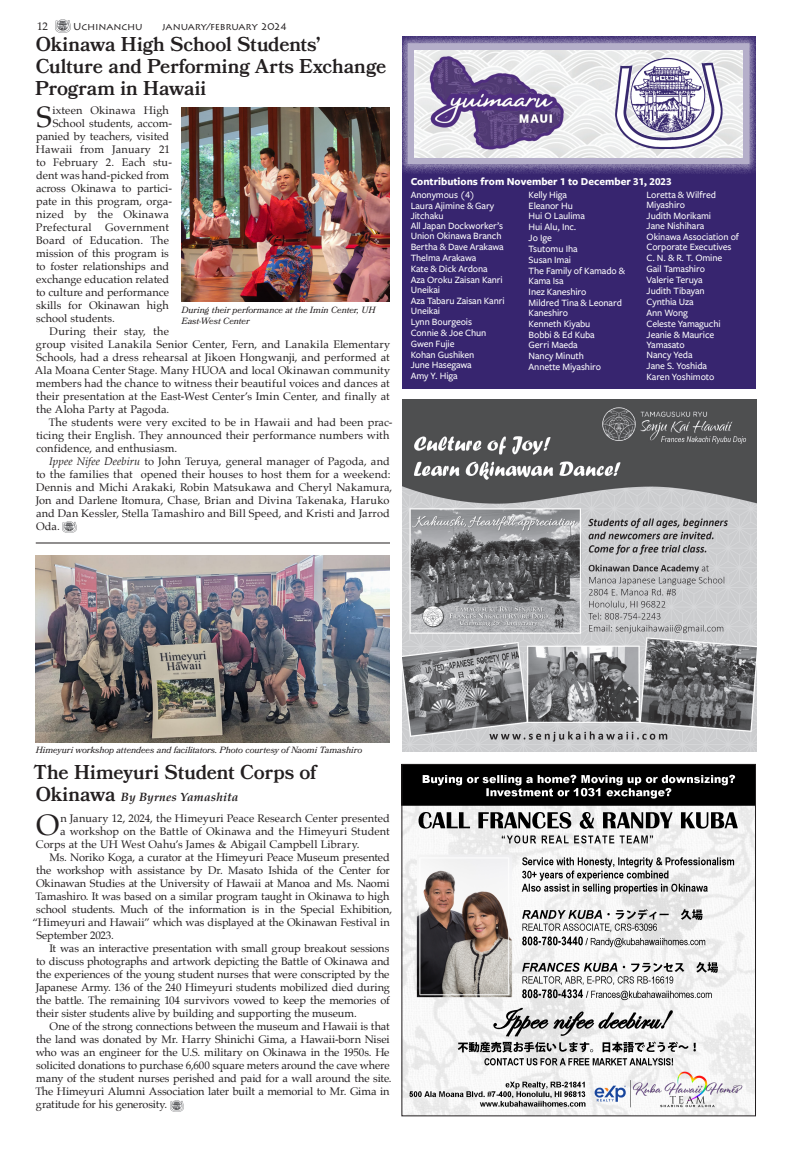
<style>
.page{position:relative;width:792px;height:1152px;background:#fff}
.page>*{position:absolute;margin:0;border:0;box-sizing:border-box;transform-origin:0 0}
.Body-First_Paragraph{font:29.6px "Palatino";color:#231f20}
.Title_2nd_Story_Header{font:600 20px/22px "Bookmania";letter-spacing:-.005em;color:#231f20}
.Title_2nd_Story_Header-2{font:italic 700 12px "Palatino";letter-spacing:.01em;color:#231f20}
.Body_Indent{font:11px/13px "Palatino";color:#231f20}
.Body-First_Paragraph-2{font:11px "Palatino";color:#231f20}
.t1{font:700 11px "Freight Sans Pro";color:#fff}
.Body-First_Paragraph-3{font:11px "Palatino";letter-spacing:.025em;color:#231f20}
.Body-First_Paragraph-4{font:11px "Palatino";letter-spacing:.02em;color:#231f20}
.t2{font:500 10px/10.9px "Freight Sans Pro";letter-spacing:-.01em;color:#fff}
.t3{font:10px "Lithos Pro";letter-spacing:-.015em;color:#231f20}
.t4{font:italic 9px/11px "Bookmania";letter-spacing:-.01em;color:#231f20}
.s1{font-style:italic}
.s2{font-family:"Bookmania";font-weight:600;font-style:normal;font-size:20px}
</style>
<div class="page">
<img style="left:56px;top:20px;width:14px;height:13px">
<img style="left:402px;top:399px;width:354px;height:352px">
<img style="left:404px;top:766px;width:350px;height:348px">
<div style="left:402px;top:764px;width:354px;height:352px;border:1px solid #231f20"></div>
<div style="left:402px;top:36px;width:354px;height:352px;background:#37256f"></div>
<div style="left:402px;top:36px;width:354px;height:138px;background:#fff;opacity:.5"></div>
<div style="left:408px;top:43px;width:342px;height:121px;border:7px solid #b5afca"></div>
<img style="left:414px;top:50px;width:243px;height:107px">
<img style="left:657px;top:50px;width:86px;height:107px">
<img style="left:630px;top:58px;width:79px;height:75px">
<img style="left:181px;top:108px;width:209px;height:193px">
<svg style="left:63px;top:522px;width:13px;height:11px"></svg>
<img style="left:36px;top:556px;width:354px;height:186px">
<svg style="left:170px;top:1100px;width:13px;height:11px"></svg>
<hr style="left:36px;top:543px;width:354px;height:1px;background:#231f20">
<p class="Body_Indent" style="left:37px;top:20px;width:12px">12</p>
<p class="t3" style="left:73px;top:21px;width:71px">Uchinanchu</p>
<p class="t3" style="left:162px;top:21px;width:127px">january/february 2024</p>
<p class="Title_2nd_Story_Header" style="left:35px;top:33px;width:353px">Okinawa High School Students’<br>Culture and Performing Arts Exchange<br>Program in Hawaii</p>
<p class="Body-First_Paragraph" style="left:36px;top:92px;width:17px">S</p>
<p class="Body-First_Paragraph-2" style="left:52px;top:101px;width:118px">ixteen Okinawa High</p>
<p class="Body-First_Paragraph-2" style="left:53px;top:114px;width:121px">School students, accom-</p>
<p class="Body-First_Paragraph-2" style="left:36px;top:127px;width:135px">panied by teachers, visited</p>
<p class="Body-First_Paragraph-2" style="left:36px;top:140px;width:136px">Hawaii from January 21</p>
<p class="Body-First_Paragraph-2" style="left:36px;top:153px;width:138px">to February 2. Each stu-</p>
<p class="Body-First_Paragraph-2" style="left:36px;top:166px;width:135px">dent was hand-picked from</p>
<p class="Body-First_Paragraph-2" style="left:36px;top:179px;width:137px">across Okinawa to partici-</p>
<p class="Body-First_Paragraph-2" style="left:36px;top:192px;width:137px">pate in this program, orga-</p>
<p class="Body-First_Paragraph-4" style="left:36px;top:205px;width:134px">nized by the Okinawa</p>
<p class="Body-First_Paragraph-3" style="left:36px;top:218px;width:135px">Prefectural Government</p>
<p class="Body-First_Paragraph-2" style="left:36px;top:231px;width:134px">Board of Education. The</p>
<p class="Body-First_Paragraph-2" style="left:36px;top:244px;width:134px">mission of this program is</p>
<p class="Body-First_Paragraph-2" style="left:36px;top:257px;width:135px">to foster relationships and</p>
<p class="Body-First_Paragraph-2" style="left:36px;top:270px;width:134px">exchange education related</p>
<p class="Body-First_Paragraph-2" style="left:36px;top:283px;width:135px">to culture and performance</p>
<p class="Body-First_Paragraph-2" style="left:36px;top:296px;width:134px">skills for Okinawan high</p>
<p class="Body-First_Paragraph-2" style="left:36px;top:309px;width:80px">school students.</p>
<p class="Body_Indent" style="left:35px;top:325px;width:357px;text-indent:15px">During their stay, the<br>group visited Lanakila Senior Center, Fern, and Lanakila Elementary Schools, had a dress rehearsal at Jikoen Hongwanji, and performed at Ala Moana Center Stage. Many HUOA and local Okinawan community members had the chance to witness their beautiful voices and dances at their presentation at the East-West Center’s Imin Center, and finally at the Aloha Party at Pagoda.</p>
<p class="Body_Indent" style="left:36px;top:416px;width:358px;text-indent:13px">The students were very excited to be in Hawaii and had been prac&shy;ticing their English. They announced their performance numbers with confidence, and enthusiasm.</p>
<p class="Body_Indent" style="left:36px;top:455px;width:358px;text-indent:13px"><span class="s1">Ippee Nifee Deebiru</span> to John Teruya, general manager of Pagoda, and to the families that opened their houses to host them for a weekend:<br>Dennis and Michi Arakaki, Robin Matsukawa and Cheryl Nakamura, Jon and Darlene Itomura, Chase, Brian and Divina Takenaka, Haruko and Dan Kessler, Stella Tamashiro and Bill Speed, and Kristi and Jarrod Oda.</p>
<p class="t4" style="left:181px;top:305px;width:196px">During their performance at the Imin Center, UH<br>East-West Center</p>
<p class="t1" style="left:411px;top:174px;width:262px">Contributions from November 1 to December 31, 2023</p>
<p class="t2" style="left:411px;top:189px;width:85px">Anonymous (4)<br>Laura Ajimine &amp; Gary</p>
<p class="t2" style="left:411px;top:210px;width:94px;line-height:10.4px">Jitchaku<br>All Japan Dockworker’s<br>Union Okinawa Branch</p>
<p class="t2" style="left:411px;top:241px;width:95px">Bertha &amp; Dave Arakawa<br>Thelma Arakawa<br>Kate &amp; Dick Ardona<br>Aza Oroku Zaisan Kanri</p>
<p class="t2" style="left:411px;top:284px;width:96px;line-height:10.4px">Uneikai<br>Aza Tabaru Zaisan Kanri<br>Uneikai</p>
<p class="t2" style="left:411px;top:316px;width:77px">Lynn Bourgeois<br>Connie &amp; Joe Chun<br>Gwen Fujie<br>Kohan Gushiken<br>June Hasegawa<br>Amy Y. Higa</p>
<p class="t2" style="left:647px;top:189px;width:94px;line-height:10.5px">Loretta &amp; Wilfred<br>Miyashiro<br>Judith Morikami<br>Jane Nishihara<br>Okinawa Association of<br>Corporate Executives</p>
<p class="t2" style="left:647px;top:252px;width:77px">C. N. &amp; R. T. Omine<br>Gail Tamashiro<br>Valerie Teruya<br>Judith Tibayan<br>Cynthia Uza<br>Ann Wong<br>Celeste Yamaguchi<br>Jeanie &amp; Maurice</p>
<p class="t2" style="left:647px;top:338px;width:69px">Yamasato<br>Nancy Yeda<br>Jane S. Yoshida<br>Karen Yoshimoto</p>
<p class="t2" style="left:529px;top:189px;width:98px">Kelly Higa<br>Eleanor Hu<br>Hui O Laulima<br>Hui Alu, Inc.<br>Jo Ige<br>Tsutomu Iha<br>Susan Imai<br>The Family of Kamado &amp;</p>
<p class="t2" style="left:529px;top:275px;width:95px">Kama Isa<br>Inez Kaneshiro<br>Mildred Tina &amp; Leonard</p>
<p class="t2" style="left:529px;top:307px;width:74px">Kaneshiro<br>Kenneth Kiyabu<br>Bobbi &amp; Ed Kuba<br>Gerri Maeda<br>Nancy Minuth<br>Annette Miyashiro</p>
<p class="t4" style="left:36px;top:745px;width:328px">Himeyuri workshop attendees and facilitators. Photo courtesy of Naomi Tamashiro</p>
<p class="Title_2nd_Story_Header" style="left:34px;top:761px;width:284px">The Himeyuri Student Corps of</p>
<p class="Title_2nd_Story_Header-2" style="left:36px;top:787px;width:204px"><span class="s2">Okinawa</span> By Byrnes Yamashita</p>
<p class="Body-First_Paragraph" style="left:36px;top:801px;width:25px">O</p>
<p class="Body-First_Paragraph-2" style="left:60px;top:810px;width:331px">n January 12, 2024, the Himeyuri Peace Research Center presented</p>
<p class="Body-First_Paragraph-2" style="left:60px;top:823px;width:331px">a workshop on the Battle of Okinawa and the Himeyuri Student</p>
<p class="Body-First_Paragraph-2" style="left:36px;top:836px;width:325px">Corps at the UH West Oahu’s James &amp; Abigail Campbell Library.</p>
<p class="Body_Indent" style="left:49px;top:851px;width:342px">Ms. Noriko Koga, a curator at the Himeyuri Peace Museum presented</p>
<p class="Body_Indent" style="left:36px;top:864px;width:355px">the workshop with assistance by Dr. Masato Ishida of the Center for</p>
<p class="Body_Indent" style="left:36px;top:877px;width:355px">Okinawan Studies at the University of Hawaii at Manoa and Ms. Naomi</p>
<p class="Body_Indent" style="left:35px;top:890px;width:356px">Tamashiro. It was based on a similar program taught in Okinawa to high</p>
<p class="Body_Indent" style="left:36px;top:903px;width:357px">school students. Much of the information is in the Special Exhibition,</p>
<p class="Body_Indent" style="left:33px;top:916px;width:359px">“Himeyuri and Hawaii” which was displayed at the Okinawan Festival in</p>
<p class="Body_Indent" style="left:36px;top:929px;width:79px">September 2023.</p>
<p class="Body_Indent" style="left:36px;top:942px;width:356px;text-align:justify;text-indent:14px">It was an interactive presentation with small group breakout sessions to discuss photographs and artwork depicting the Battle of Okinawa and the experiences of the young student nurses that were conscripted by the Japanese Army. 136 of the 240 Himeyuri students mobilized died during the battle. The remaining 104 survivors vowed to keep the memories of their sister students alive by building and supporting the museum.</p>
<p class="Body_Indent" style="left:35px;top:1020px;width:358px;text-indent:14px">One of the strong connections between the museum and Hawaii is that the land was donated by Mr. Harry Shinichi Gima, a Hawaii-born Nisei who was an engineer for the U.S. military on Okinawa in the 1950s. He solicited donations to purchase 6,600 square meters around the cave where many of the student nurses perished and paid for a wall around the site.<br>The Himeyuri Alumni Association later built a memorial to Mr. Gima in gratitude for his generosity.</p>
</div>
